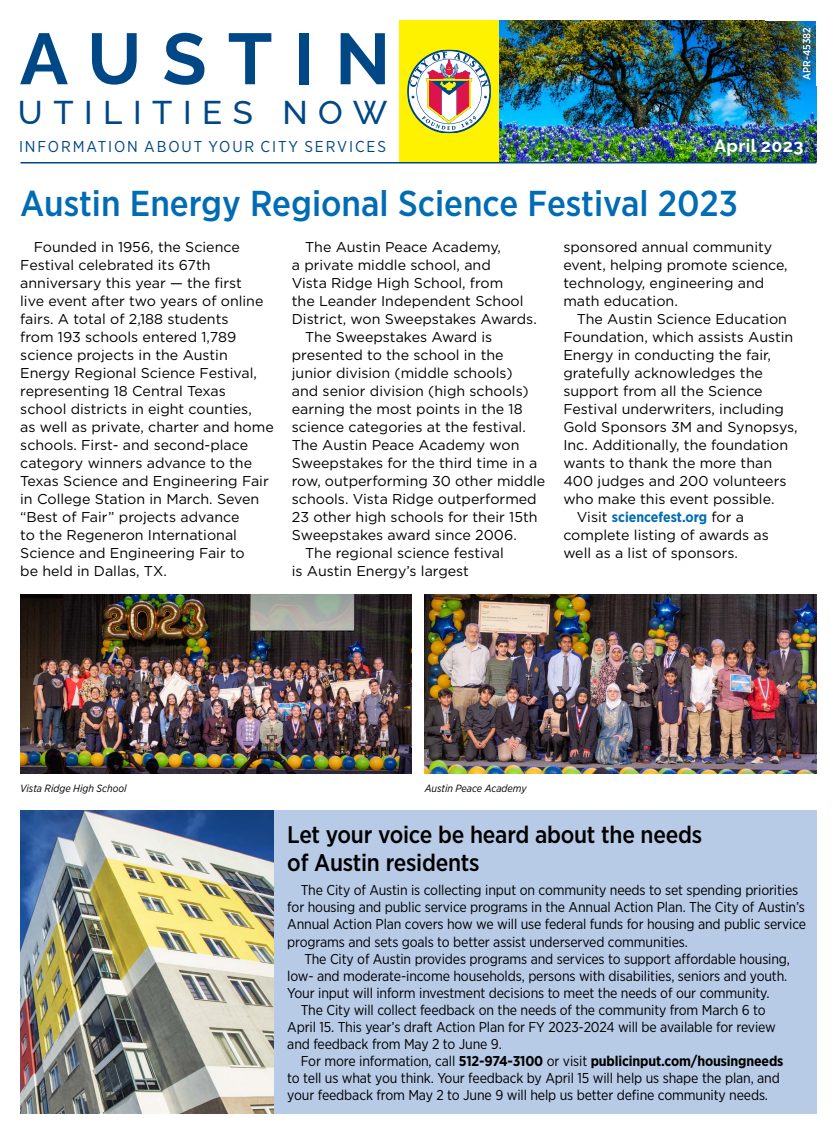
<style>
.page{position:relative;width:837px;height:1134px;background:#fff}
.page>*{position:absolute;margin:0;border:0;box-sizing:border-box;transform-origin:0 0}
.t1{font:700 72px "Raleway";letter-spacing:.295em;color:#004785}
.t2{font:500 36px "Gotham Narrow";color:#006cb3}
.t3{font:500 33px "Raleway";letter-spacing:.32em;color:#004785}
.t4{font:500 24px/28.8px "Gotham Narrow";letter-spacing:-.01em;color:#000}
.t5{font:700 18px "Raleway";letter-spacing:.02em;color:#fff}
.t6{font:15.75px "Gotham Narrow";letter-spacing:.12em;color:#004785}
.t7{font:14.25px/18px "Gotham";color:#000}
.t8{font:14.25px/17.1px "Gotham Narrow";letter-spacing:-.01em;color:#000}
.t9{font:700 14.25px "Gotham Narrow";letter-spacing:-.01em;color:#000}
.t10{font:700 14.25px "Gotham Narrow";color:#006cb3}
.t11{font:italic 10.5px "Gotham Narrow";color:#000}
.t12{font:500 10.5px "Gotham Narrow";color:#fff}
.s1{font-family:"Gotham";font-weight:400;color:#000}
.s2{font-weight:400}
</style>
<div class="page">
<img style="left:499px;top:21px;width:317px;height:141px">
<div style="left:702px;top:127px;width:113px;height:41px;background:#004785;opacity:.55"></div>
<div style="left:399px;top:21px;width:100px;height:142px;background:#fff200"></div>
<svg style="left:407px;top:50px;width:84px;height:83px"></svg>
<hr style="left:21px;top:162px;width:795px;height:2px;background:#004785">
<div style="left:789px;top:14px;width:36px;height:79px;background:#005385;opacity:.48"></div>
<img style="left:20px;top:594px;width:391px;height:180px">
<img style="left:425px;top:594px;width:392px;height:180px">
<div style="left:271px;top:810px;width:546px;height:304px;background:#b7cae6"></div>
<img style="left:20px;top:810px;width:254px;height:304px">
<div style="left:766px;top:1px;width:71px;height:20px;background:#fff"></div>
<div style="left:816px;top:11px;width:20px;height:74px;background:#fff"></div>
<p class="t12" style="left:800px;top:80px;width:54px;rotate:-90deg">APR-45382</p>
<h1 class="t1" style="left:20px;top:1px;width:372px">AUSTIN</h1>
<h3 class="t3" style="left:18px;top:86px;width:371px">UTILITIES NOW</h3>
<p class="t6" style="left:19px;top:137px;width:368px">INFORMATION ABOUT YOUR CITY SERVICES</p>
<p class="t5" style="left:714px;top:132px;width:91px">April 2023</p>
<h2 class="t2" style="left:20px;top:181px;width:719px">Austin Energy Regional Science Festival 2023</h2>
<p class="t7" style="left:20px;top:238px;width:255px;text-indent:13px">Founded in 1956, the Science<br>Festival celebrated its 67th anniversary this year — the first<br>live event after two years of online fairs. A total of 2,188 students<br>from 193 schools entered 1,789 science projects in the Austin<br>Energy Regional Science Festival, representing 18 Central Texas school districts in eight counties,<br>as well as private, charter and home schools. First- and second-place category winners advance to the<br>Texas Science and Engineering Fair in College Station in March. Seven “Best of Fair” projects advance<br>to the Regeneron International<br>Science and Engineering Fair to<br>be held in Dallas, TX.</p>
<p class="t7" style="left:305px;top:238px;width:197px">The Austin Peace Academy,</p>
<p class="t7" style="left:563px;top:238px;width:226px">sponsored annual community event, helping promote science, technology, engineering and math education.</p>
<p class="t7" style="left:563px;top:310px;width:236px;text-indent:13px">The Austin Science Education<br>Foundation, which assists Austin<br>Energy in conducting the fair, gratefully acknowledges the support from all the Science<br>Festival underwriters, including<br>Gold Sponsors 3M and Synopsys,<br>Inc. Additionally, the foundation wants to thank the more than<br>400 judges and 200 volunteers who make this event possible.</p>
<p class="t10" style="left:577px;top:508px;width:169px"><span class="s1">Visit</span> sciencefest.org <span class="s1">for a</span></p>
<p class="t7" style="left:563px;top:526px;width:207px">complete listing of awards as well as a list of sponsors.</p>
<p class="t7" style="left:292px;top:256px;width:201px">a private middle school, and</p>
<p class="t7" style="left:292px;top:274px;width:213px">Vista Ridge High School, from</p>
<p class="t7" style="left:292px;top:292px;width:233px">the Leander Independent School</p>
<p class="t7" style="left:292px;top:310px;width:247px">District, won Sweepstakes Awards.</p>
<p class="t7" style="left:305px;top:328px;width:189px">The Sweepstakes Award is</p>
<p class="t7" style="left:292px;top:346px;width:213px">presented to the school in the</p>
<p class="t7" style="left:292px;top:364px;width:222px">junior division (middle schools)</p>
<p class="t7" style="left:292px;top:382px;width:238px">and senior division (high schools)</p>
<p class="t7" style="left:292px;top:400px;width:232px">earning the most points in the 18</p>
<p class="t7" style="left:292px;top:418px;width:236px">science categories at the festival.</p>
<p class="t7" style="left:292px;top:436px;width:229px">The Austin Peace Academy won</p>
<p class="t7" style="left:292px;top:454px;width:247px">Sweepstakes for the third time in a</p>
<p class="t7" style="left:292px;top:472px;width:255px">row, outperforming 30 other middle</p>
<p class="t7" style="left:292px;top:490px;width:246px">schools. Vista Ridge outperformed</p>
<p class="t7" style="left:292px;top:508px;width:247px">23 other high schools for their 15th</p>
<p class="t7" style="left:292px;top:526px;width:227px">Sweepstakes award since 2006.</p>
<p class="t7" style="left:305px;top:544px;width:200px">The regional science festival</p>
<p class="t7" style="left:292px;top:562px;width:179px">is Austin Energy’s largest</p>
<p class="t11" style="left:20px;top:782px;width:108px">Vista Ridge High School</p>
<p class="t11" style="left:425px;top:782px;width:103px">Austin Peace Academy</p>
<h3 class="t4" style="left:287px;top:819px;width:416px">Let your voice be heard about the needs of Austin residents</h3>
<p class="t8" style="left:287px;top:881px;width:520px;text-indent:13px">The City of Austin is collecting input on community needs to set spending priorities for housing and public service programs in the Annual Action Plan. The City of Austin’s Annual Action Plan covers how we will use federal funds for housing and public service programs and sets goals to better assist underserved communities.</p>
<p class="t8" style="left:304px;top:950px;width:487px">The City of Austin provides programs and services to support affordable housing,</p>
<p class="t8" style="left:287px;top:967px;width:502px">low- and moderate-income households, persons with disabilities, seniors and youth.</p>
<p class="t8" style="left:287px;top:984px;width:484px">Your input will inform investment decisions to meet the needs of our community.</p>
<p class="t8" style="left:301px;top:1001px;width:466px">The City will collect feedback on the needs of the community from March 6 to</p>
<p class="t8" style="left:287px;top:1018px;width:490px">April 15. This year’s draft Action Plan for FY 2023-2024 will be available for review</p>
<p class="t8" style="left:287px;top:1035px;width:216px">and feedback from May 2 to June 9.</p>
<p class="t9" style="left:301px;top:1052px;width:484px"><span class="s2">For more information, call</span> 512-974-3100 <span class="s2">or visit</span> publicinput.com/housingneeds</p>
<p class="t8" style="left:287px;top:1069px;width:494px">to tell us what you think. Your feedback by April 15 will help us shape the plan, and</p>
<p class="t8" style="left:287px;top:1087px;width:482px">your feedback from May 2 to June 9 will help us better define community needs.</p>
</div>
